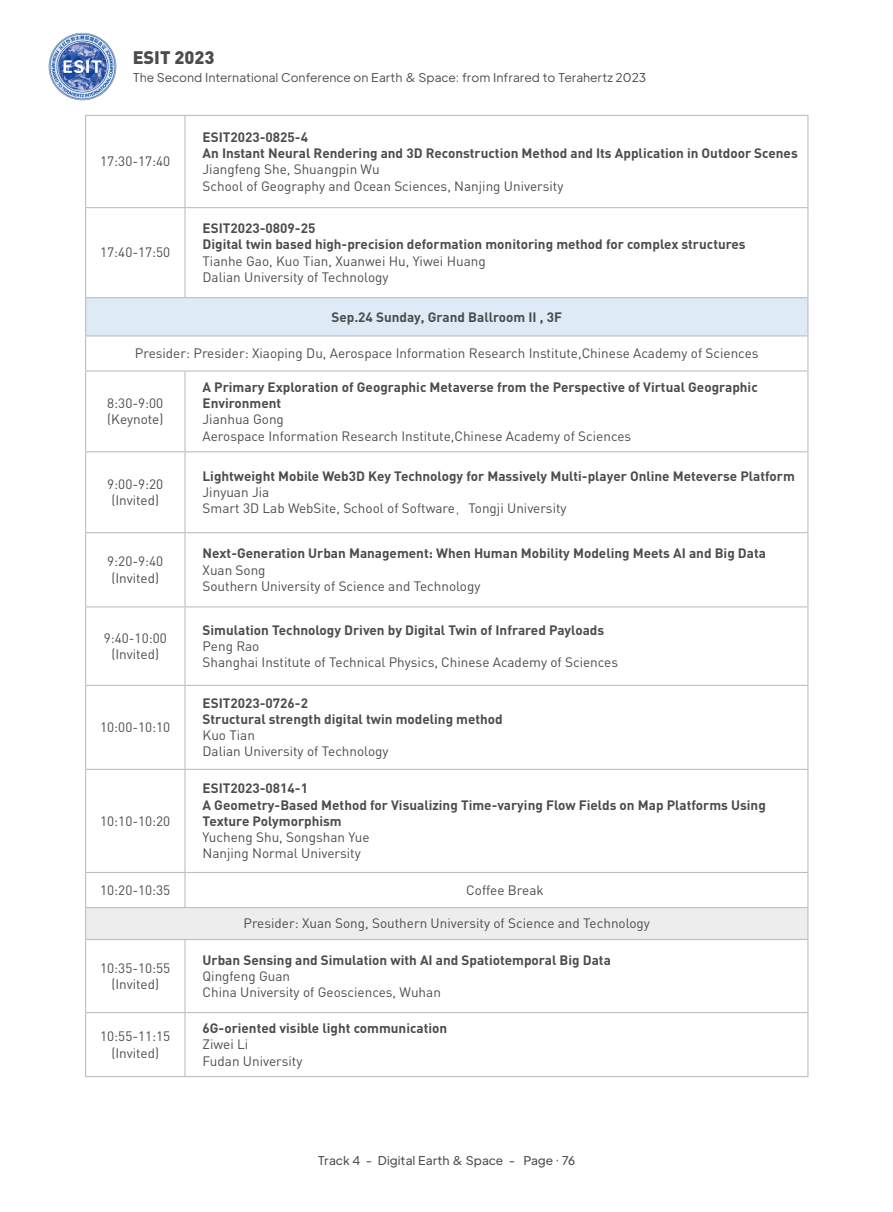
<style>
.page{position:relative;width:893px;height:1212px;background:#fff}
.page>*{position:absolute;margin:0;border:0;box-sizing:border-box;transform-origin:0 0}
.t1{font:900 18px "DIN";color:#4b4c4d}
.t2{font:700 13.5px/16.2px "DIN";color:#4b4c4d}
.t3{font:13.5px/16.2px "DIN";color:#4b4c4d;text-align:center}
.t4{font:300 12px "Plus Jakarta Text";color:#4b4c4d}
.t5{font:12px "Plus Jakarta Text";color:#4b4c4d}
.s1{font-weight:400}
.s2{font-family:"Deng Xian";font-weight:400}
.s3{font-weight:700}
</style>
<div class="page">
<img style="left:48px;top:32px;width:69px;height:69px">
<div style="left:86px;top:298px;width:722px;height:38px;background:#deeaf6"></div>
<div style="left:86px;top:907px;width:722px;height:32px;background:#ecedec"></div>
<hr style="left:85px;top:116px;width:1px;height:91px;background:#bfbfbf">
<hr style="left:85px;top:208px;width:1px;height:89px;background:#bfbfbf">
<hr style="left:85px;top:336px;width:1px;height:34px;background:#bfbfbf">
<hr style="left:85px;top:372px;width:1px;height:79px;background:#bfbfbf">
<hr style="left:85px;top:452px;width:1px;height:80px;background:#bfbfbf">
<hr style="left:85px;top:533px;width:1px;height:73px;background:#bfbfbf">
<hr style="left:85px;top:607px;width:1px;height:78px;background:#bfbfbf">
<hr style="left:85px;top:686px;width:1px;height:83px;background:#bfbfbf">
<hr style="left:85px;top:770px;width:1px;height:102px;background:#bfbfbf">
<hr style="left:85px;top:873px;width:1px;height:34px;background:#bfbfbf">
<hr style="left:85px;top:908px;width:1px;height:31px;background:#bfbfbf">
<hr style="left:85px;top:940px;width:1px;height:72px;background:#bfbfbf">
<hr style="left:85px;top:1013px;width:1px;height:63px;background:#bfbfbf">
<hr style="left:184px;top:116px;width:2px;height:91px;background:#bfbfbf">
<hr style="left:807px;top:116px;width:1px;height:91px;background:#bfbfbf">
<hr style="left:184px;top:208px;width:2px;height:89px;background:#bfbfbf">
<hr style="left:807px;top:208px;width:1px;height:90px;background:#bfbfbf">
<hr style="left:807px;top:336px;width:1px;height:34px;background:#bfbfbf">
<hr style="left:184px;top:372px;width:2px;height:79px;background:#bfbfbf">
<hr style="left:807px;top:372px;width:1px;height:79px;background:#bfbfbf">
<hr style="left:184px;top:452px;width:2px;height:80px;background:#bfbfbf">
<hr style="left:807px;top:452px;width:1px;height:80px;background:#bfbfbf">
<hr style="left:184px;top:533px;width:2px;height:73px;background:#bfbfbf">
<hr style="left:807px;top:533px;width:1px;height:73px;background:#bfbfbf">
<hr style="left:184px;top:607px;width:2px;height:78px;background:#bfbfbf">
<hr style="left:807px;top:607px;width:1px;height:78px;background:#bfbfbf">
<hr style="left:184px;top:686px;width:2px;height:83px;background:#bfbfbf">
<hr style="left:807px;top:686px;width:1px;height:83px;background:#bfbfbf">
<hr style="left:184px;top:770px;width:2px;height:102px;background:#bfbfbf">
<hr style="left:807px;top:770px;width:1px;height:102px;background:#bfbfbf">
<hr style="left:184px;top:873px;width:2px;height:34px;background:#bfbfbf">
<hr style="left:807px;top:873px;width:1px;height:34px;background:#bfbfbf">
<hr style="left:807px;top:908px;width:1px;height:31px;background:#bfbfbf">
<hr style="left:184px;top:940px;width:2px;height:72px;background:#bfbfbf">
<hr style="left:807px;top:940px;width:1px;height:72px;background:#bfbfbf">
<hr style="left:184px;top:1013px;width:2px;height:63px;background:#bfbfbf">
<hr style="left:807px;top:1013px;width:1px;height:63px;background:#bfbfbf">
<hr style="left:85px;top:115px;width:100px;height:1px;background:#bfbfbf">
<hr style="left:185px;top:115px;width:623px;height:1px;background:#bfbfbf">
<hr style="left:85px;top:207px;width:100px;height:1px;background:#bfbfbf">
<hr style="left:185px;top:207px;width:623px;height:1px;background:#bfbfbf">
<hr style="left:85px;top:370px;width:100px;height:2px;background:#bfbfbf">
<hr style="left:185px;top:370px;width:623px;height:2px;background:#bfbfbf">
<hr style="left:85px;top:451px;width:100px;height:1px;background:#bfbfbf">
<hr style="left:185px;top:451px;width:623px;height:1px;background:#bfbfbf">
<hr style="left:85px;top:532px;width:100px;height:1px;background:#bfbfbf">
<hr style="left:185px;top:532px;width:623px;height:1px;background:#bfbfbf">
<hr style="left:85px;top:606px;width:100px;height:1px;background:#bfbfbf">
<hr style="left:185px;top:606px;width:623px;height:1px;background:#bfbfbf">
<hr style="left:85px;top:685px;width:100px;height:1px;background:#bfbfbf">
<hr style="left:185px;top:685px;width:623px;height:1px;background:#bfbfbf">
<hr style="left:85px;top:769px;width:100px;height:1px;background:#bfbfbf">
<hr style="left:185px;top:769px;width:623px;height:1px;background:#bfbfbf">
<hr style="left:85px;top:872px;width:100px;height:1px;background:#bfbfbf">
<hr style="left:185px;top:872px;width:623px;height:1px;background:#bfbfbf">
<hr style="left:85px;top:907px;width:100px;height:1px;background:#bfbfbf">
<hr style="left:185px;top:907px;width:623px;height:1px;background:#bfbfbf">
<hr style="left:85px;top:939px;width:100px;height:1px;background:#bfbfbf">
<hr style="left:185px;top:939px;width:623px;height:1px;background:#bfbfbf">
<hr style="left:85px;top:1012px;width:100px;height:1px;background:#bfbfbf">
<hr style="left:185px;top:1012px;width:623px;height:1px;background:#bfbfbf">
<hr style="left:85px;top:1076px;width:100px;height:1px;background:#bfbfbf">
<hr style="left:185px;top:1076px;width:623px;height:1px;background:#bfbfbf">
<hr style="left:85px;top:298px;width:1px;height:37px;background:#bfbfbf">
<hr style="left:85px;top:297px;width:100px;height:1px;background:#bfbfbf">
<hr style="left:185px;top:297px;width:622px;height:1px;background:#bfbfbf">
<hr style="left:807px;top:298px;width:1px;height:38px;background:#bfbfbf">
<hr style="left:85px;top:335px;width:100px;height:1px;background:#bfbfbf">
<hr style="left:185px;top:335px;width:622px;height:1px;background:#bfbfbf">
<h1 class="t1" style="left:133px;top:46px;width:83px">ESIT 2023</h1>
<p class="t4" style="left:133px;top:70px;width:515px">The Second International Conference on Earth &amp; Space: from Infrared to Terahertz 2023</p>
<p class="t3" style="left:100px;top:153px;width:72px">17:30-17:40</p>
<p class="t2" style="left:203px;top:128px;width:597px">ESIT2023-0825-4<br>An Instant Neural Rendering and 3D Reconstruction Method and Its Application in Outdoor Scenes <span class="s1">Jiangfeng She, Shuangpin Wu<br>School of Geography and Ocean Sciences, Nanjing University</span></p>
<p class="t2" style="left:203px;top:220px;width:545px">ESIT2023-0809-25<br>Digital twin based high-precision deformation monitoring method for complex structures <span class="s1">Tianhe Gao, Kuo Tian, Xuanwei Hu, Yiwei Huang<br>Dalian University of Technology</span></p>
<p class="t2" style="left:331px;top:308px;width:232px">Sep.24 Sunday, Grand Ballroom II , 3F</p>
<p class="t3" style="left:135px;top:345px;width:625px">Presider: Presider: Xiaoping Du, Aerospace Information Research Institute,Chinese Academy of Sciences</p>
<p class="t3" style="left:107px;top:395px;width:58px;text-align:left">8:30-9:00 (Keynote)</p>
<p class="t3" style="left:100px;top:244px;width:72px">17:40-17:50</p>
<p class="t2" style="left:203px;top:378px;width:557px">A Primary Exploration of Geographic Metaverse from the Perspective of Virtual Geographic Environment<br><span class="s1">Jianhua Gong<br>Aerospace Information Research Institute,Chinese Academy of Sciences</span></p>
<p class="t3" style="left:107px;top:476px;width:58px">9:00-9:20 (Invited)</p>
<p class="t2" style="left:203px;top:467px;width:594px">Lightweight Mobile Web3D Key Technology for Massively Multi-player Online Meteverse Platform<br><span class="s1">Jinyuan Jia<br>Smart 3D Lab WebSite, School of Software</span><span class="s2">，</span><span class="s1">Tongji University</span></p>
<p class="t3" style="left:107px;top:553px;width:58px">9:20-9:40 (Invited)</p>
<p class="t2" style="left:203px;top:545px;width:565px">Next-Generation Urban Management: When Human Mobility Modeling Meets AI and Big Data<br><span class="s1">Xuan Song<br>Southern University of Science and Technology</span></p>
<p class="t3" style="left:104px;top:630px;width:65px">9:40-10:00</p>
<p class="t3" style="left:111px;top:646px;width:49px">(Invited)</p>
<p class="t3" style="left:203px;top:621px;width:417px;text-align:left"><span class="s3">Simulation Technology Driven by Digital Twin of Infrared Payloads<br></span>Peng Rao<br>Shanghai Institute of Technical Physics, Chinese Academy of Sciences</p>
<p class="t3" style="left:100px;top:719px;width:72px">10:00-10:10</p>
<p class="t3" style="left:100px;top:812px;width:72px">10:10-10:20</p>
<p class="t2" style="left:203px;top:694px;width:302px">ESIT2023-0726-2<br>Structural strength digital twin modeling method<br><span class="s1">Kuo Tian<br>Dalian University of Technology</span></p>
<p class="t2" style="left:203px;top:780px;width:565px">ESIT2023-0814-1<br>A Geometry-Based Method for Visualizing Time-varying Flow Fields on Map Platforms Using Texture Polymorphism<br><span class="s1">Yucheng Shu, Songshan Yue<br>Nanjing Normal University</span></p>
<p class="t3" style="left:100px;top:881px;width:72px">10:20-10:35</p>
<p class="t3" style="left:466px;top:881px;width:79px">Coffee Break</p>
<p class="t3" style="left:244px;top:915px;width:408px">Presider: Xuan Song, Southern University of Science and Technology</p>
<p class="t3" style="left:100px;top:959px;width:72px">10:35-10:55 (Invited)</p>
<p class="t2" style="left:203px;top:951px;width:410px">Urban Sensing and Simulation with AI and Spatiotemporal Big Data<br><span class="s1">Qingfeng Guan<br>China University of Geosciences, Wuhan</span></p>
<p class="t3" style="left:100px;top:1028px;width:72px">10:55-11:15 (Invited)</p>
<p class="t2" style="left:203px;top:1020px;width:246px">6G-oriented visible light communication<br><span class="s1">Ziwei Li<br>Fudan University</span></p>
<p class="t5" style="left:318px;top:1152px;width:259px">Track 4 - Digital Earth &amp; Space - Page · 76</p>
</div>
